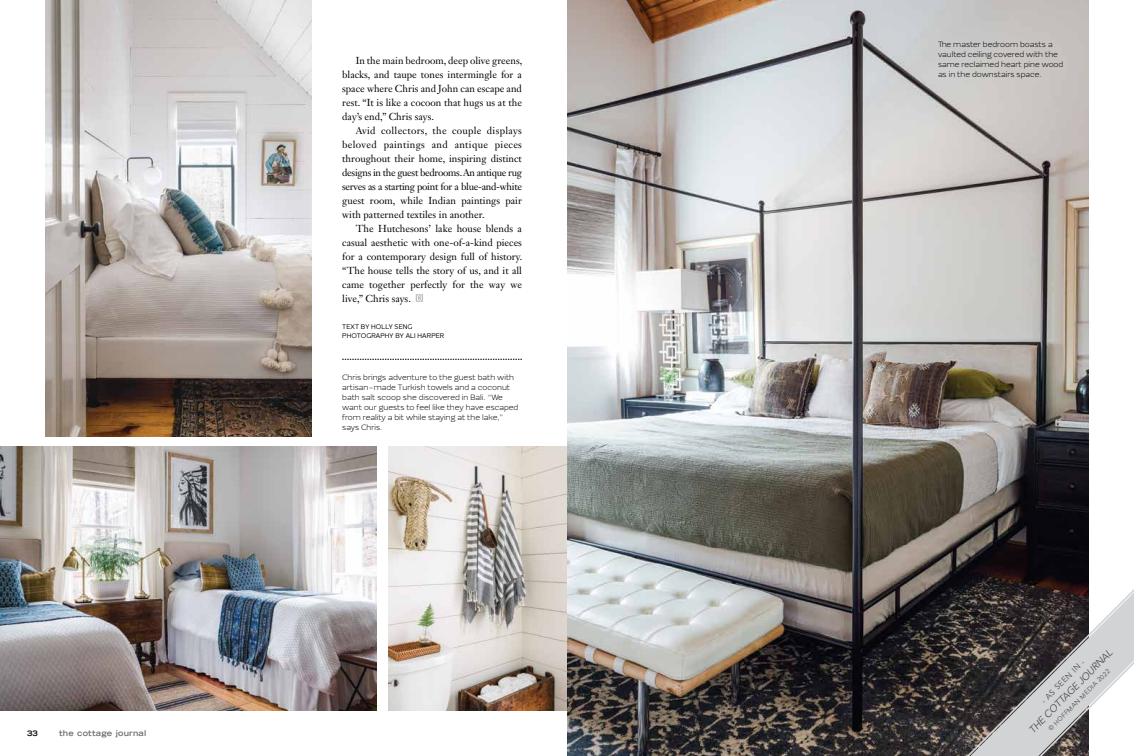
<style>
.page{position:relative;width:1134px;height:756px;background:#fff}
.page>*{position:absolute;margin:0;border:0;box-sizing:border-box;transform-origin:0 0}
.t1{font:10px/14px "Janson Text LT Std";color:#000;text-align:justify}
.t2{font:italic 10px "Avenir";color:#4d4d4f}
.t3{font:300 8px/10px "Ezzo";color:#000}
.t4{font:700 expanded 8px "Trade Gothic LH";letter-spacing:.03em;color:#6d6e71}
.t5{font:8px "Avenir";color:#4d4d4f}
.t6{font:700 expanded 7.5px "Trade Gothic LH";color:#000}
.t7{font:7px/9px "Ezzo";letter-spacing:.015em;color:#000}
.t8{font:6.5px "Avenir";color:#4d4d4f}
</style>
<div class="page">
<svg style="left:416px;top:294px;width:7px;height:8px"></svg>
<img style="left:567px;top:0;width:522px;height:756px">
<img style="left:0;top:447px;width:377px;height:264px">
<img style="left:45px;top:0;width:266px;height:437px">
<img style="left:388px;top:447px;width:179px;height:264px">
<svg style="left:342px;top:359px;width:180px;height:1px"></svg>
<svg style="left:950px;top:578px;width:184px;height:178px"></svg>
<p class="t6" style="left:27px;top:728px;width:13px">33</p>
<p class="t4" style="left:59px;top:728px;width:89px">the cottage journal</p>
<p class="t1" style="left:342px;top:53px;width:182px;text-indent:14px">In the main bedroom, deep olive greens, blacks, and taupe tones intermingle for a space where Chris and John can escape and rest. “It is like a cocoon that hugs us at the day’s end,” Chris says.</p>
<p class="t1" style="left:342px;top:123px;width:181px;text-indent:14px">Avid collectors, the couple displays beloved paintings and antique pieces throughout their home, inspiring distinct designs in the guest bedrooms. An antique rug serves as a starting point for a blue-and-white guest room, while Indian paintings pair with patterned textiles in another.</p>
<p class="t1" style="left:342px;top:221px;width:182px;text-indent:14px">The Hutchesons’ lake house blends a casual aesthetic with one-of-a-kind pieces for a contemporary design full of history. “The house tells the story of us, and it all came together perfectly for the way we live,” Chris says.</p>
<p class="t7" style="left:342px;top:322px;width:104px">TEXT BY HOLLY SENG<br>PHOTOGRAPHY BY ALI HARPER</p>
<p class="t3" style="left:342px;top:372px;width:178px">Chris brings adventure to the guest bath with artisan-made Turkish towels and a coconut bath salt scoop she discovered in Bali. “We want our guests to feel like they have escaped from reality a bit while staying at the lake,” says Chris.</p>
<p class="t3" style="left:938px;top:39px;width:127px">The master bedroom boasts a vaulted ceiling covered with the same reclaimed heart pine wood as in the downstairs space.</p>
<p class="t2" style="left:1026px;top:727px;width:115px;rotate:-45deg">THE COTTAGE JOURNAL</p>
<p class="t5" style="left:1039px;top:699px;width:59px;rotate:-45deg">- AS SEEN IN -</p>
<p class="t8" style="left:1047px;top:727px;width:86px;rotate:-45deg">© HOFFMAN MEDIA 2022</p>
</div>
